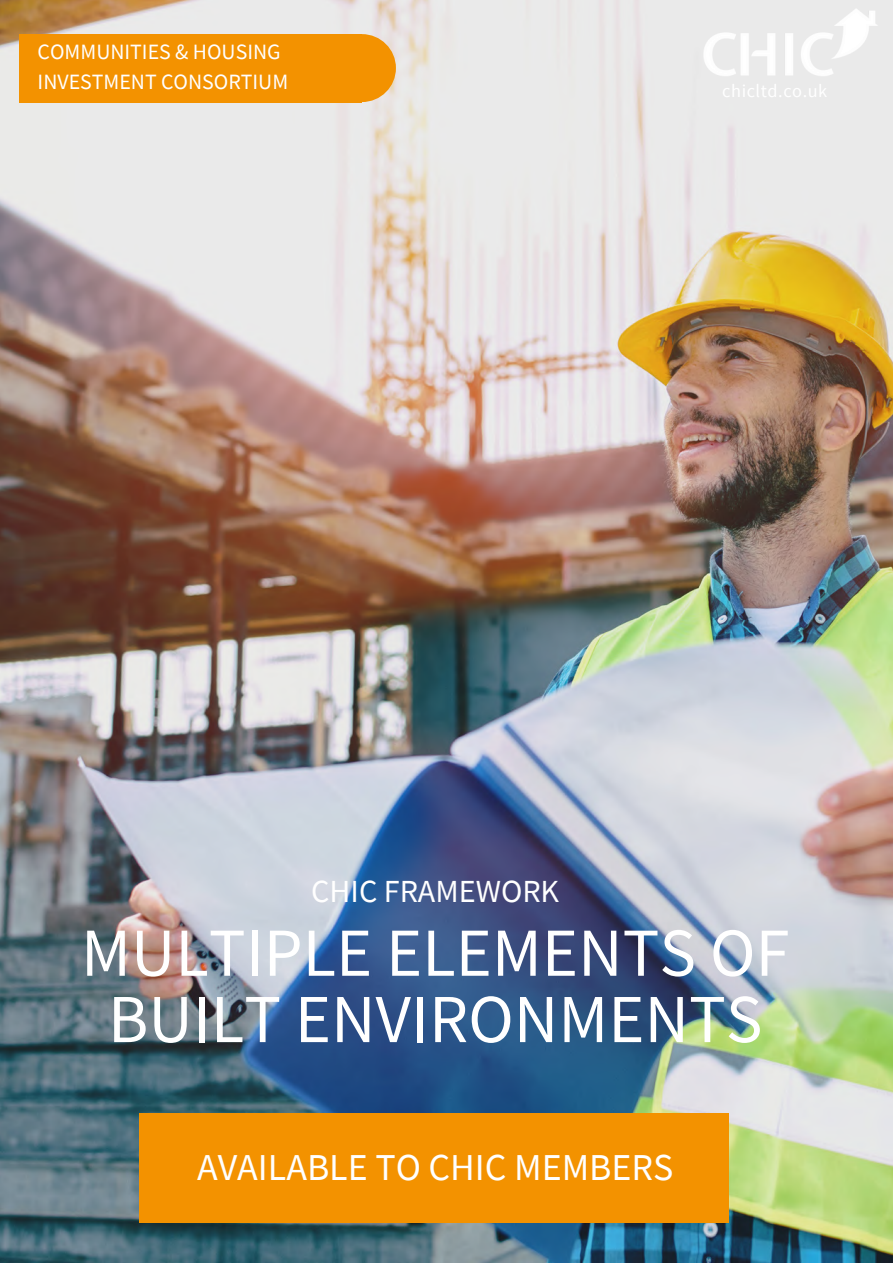
<style>
.page{position:relative;width:893px;height:1264px;background:#fff}
.page>*{position:absolute;margin:0;border:0;box-sizing:border-box;transform-origin:0 0}
.t1{font:68.7px/66.3px "Source Sans Pro";color:#fff;text-align:center}
.t2{font:37.95px "Source Sans Pro";color:#fff}
.t3{font:32.1px "Source Sans Pro";color:#fff}
.t4{font:21.9px/30.3px "Source Sans Pro";color:#fff}
</style>
<div class="page">
<img style="left:0;top:0;width:892px;height:1262px">
<div style="left:20px;top:34px;width:342px;height:68px;background:#f39200"></div>
<div style="left:328px;top:34px;width:68px;height:68px;background:#f39200;border-radius:50%"></div>
<img style="left:696px;top:6px;width:182px;height:83px">
<div style="left:140px;top:1113px;width:589px;height:109px;background:#f39200"></div>
<p class="t4" style="left:38px;top:36px;width:252px">COMMUNITIES &amp; HOUSING<br>INVESTMENT CONSORTIUM</p>
<h3 class="t3" style="left:311px;top:870px;width:249px">CHIC FRAMEWORK</h3>
<h1 class="t1" style="left:81px;top:918px;width:710px">MULTIPLE ELEMENTS OF<br>BUILT ENVIRONMENTS</h1>
<h2 class="t2" style="left:197px;top:1142px;width:478px">AVAILABLE TO CHIC MEMBERS</h2>
</div>
